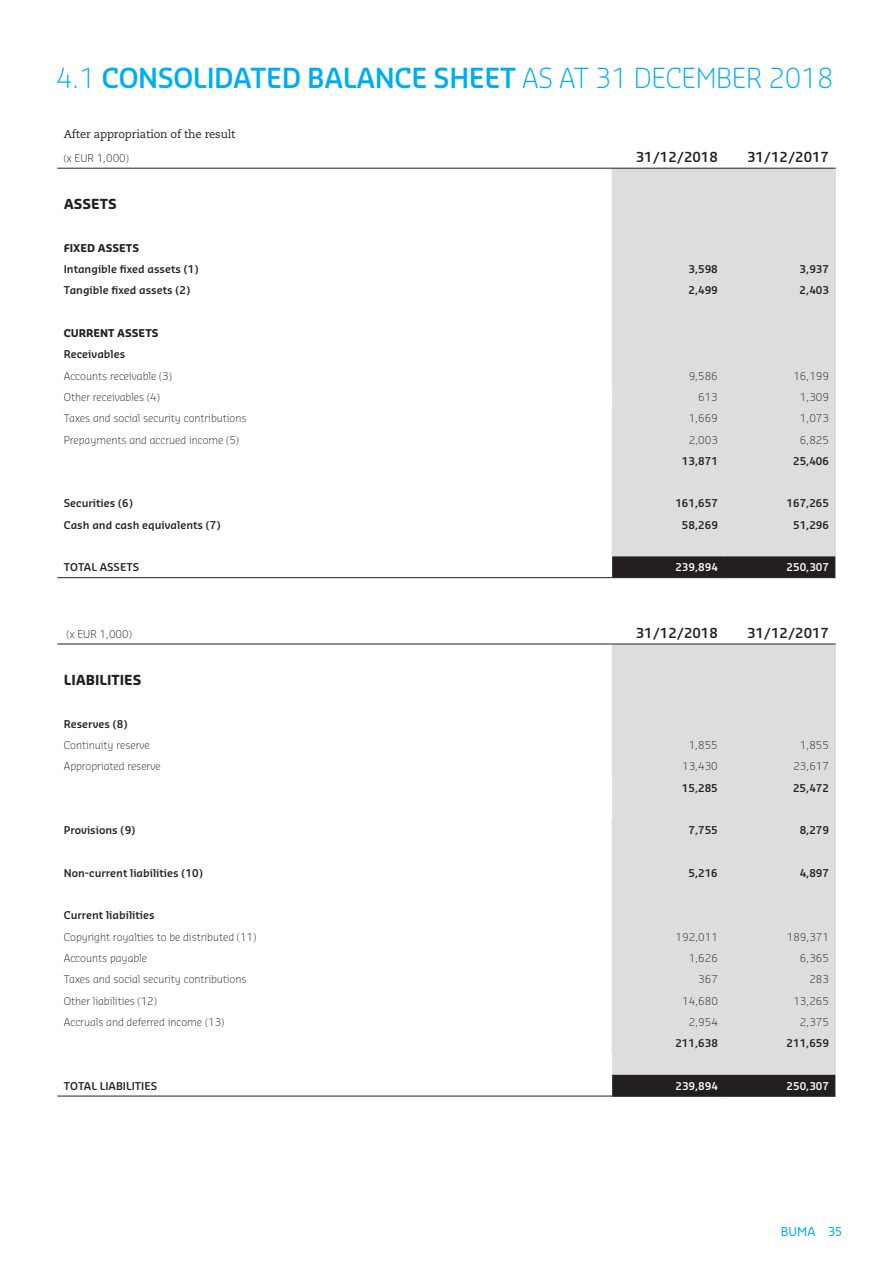
<style>
.page{position:relative;width:893px;height:1263px;background:#fff}
.page>*{position:absolute;margin:0;border:0;box-sizing:border-box;transform-origin:0 0}
.t1{font:600 27px "Sansa Pro";letter-spacing:-.015em;color:#00aeef}
.t2{font:600 13.5px "Sansa Pro";color:#231f20}
.t3{font:700 13.5px "Sansa Pro";color:#231f20}
.t4{font:12px "Sansa Pro";color:#00aeef}
.t5{font:11.25px "Caecilia LT Std";letter-spacing:-.01em;color:#231f20}
.t6{font:300 10.5px "Sansa Pro";color:#231f20}
.t7{font:600 10.5px "Sansa Pro";color:#231f20}
.t8{font:600 10.5px "Sansa Pro";color:#fff}
.t9{font:700 10.5px "Sansa Pro";color:#231f20}
.s1{font-weight:300}
</style>
<div class="page">
<div style="left:612px;top:169px;width:224px;height:409px;background:#dcdddf"></div>
<div style="left:612px;top:645px;width:224px;height:451px;background:#dcdddf"></div>
<hr style="left:57px;top:168px;width:555px;height:1px;background:#231f20">
<hr style="left:612px;top:168px;width:112px;height:1px;background:#231f20">
<hr style="left:724px;top:168px;width:112px;height:1px;background:#231f20">
<hr style="left:57px;top:577px;width:555px;height:1px;background:#231f20">
<hr style="left:612px;top:577px;width:112px;height:1px;background:#231f20">
<hr style="left:724px;top:577px;width:111px;height:1px;background:#231f20">
<hr style="left:57px;top:644px;width:555px;height:1px;background:#231f20">
<hr style="left:612px;top:644px;width:112px;height:1px;background:#231f20">
<hr style="left:724px;top:644px;width:112px;height:1px;background:#231f20">
<hr style="left:57px;top:1096px;width:555px;height:1px;background:#231f20">
<hr style="left:612px;top:1095px;width:112px;height:2px;background:#231f20">
<hr style="left:724px;top:1095px;width:111px;height:2px;background:#231f20">
<h1 class="t1" style="left:56px;top:60px;width:779px"><span class="s1">4.1</span> CONSOLIDATED BALANCE SHEET <span class="s1">AS AT 31 DECEMBER 2018</span></h1>
<p class="t5" style="left:64px;top:128px;width:173px">After appropriation of the result</p>
<p class="t6" style="left:64px;top:151px;width:67px">(x EUR 1,000)</p>
<p class="t2" style="left:636px;top:148px;width:83px">31/12/2018</p>
<p class="t2" style="left:747px;top:148px;width:83px">31/12/2017</p>
<p class="t3" style="left:64px;top:195px;width:54px">ASSETS</p>
<p class="t9" style="left:64px;top:241px;width:77px">FIXED ASSETS</p>
<p class="t7" style="left:64px;top:262px;width:136px">Intangible fixed assets (1)</p>
<p class="t7" style="left:688px;top:262px;width:31px">3,598</p>
<p class="t7" style="left:800px;top:262px;width:31px">3,937</p>
<p class="t7" style="left:64px;top:284px;width:128px">Tangible fixed assets (2)</p>
<p class="t7" style="left:688px;top:284px;width:31px">2,499</p>
<p class="t7" style="left:800px;top:284px;width:31px">2,403</p>
<p class="t9" style="left:64px;top:326px;width:96px">CURRENT ASSETS</p>
<p class="t7" style="left:64px;top:347px;width:63px">Receivables</p>
<p class="t6" style="left:64px;top:369px;width:110px">Accounts receivable (3)</p>
<p class="t6" style="left:689px;top:369px;width:31px">9,586</p>
<p class="t6" style="left:793px;top:369px;width:37px">16,199</p>
<p class="t6" style="left:64px;top:390px;width:98px">Other receivables (4)</p>
<p class="t6" style="left:698px;top:390px;width:21px">613</p>
<p class="t6" style="left:800px;top:390px;width:31px">1,309</p>
<p class="t6" style="left:64px;top:411px;width:184px">Taxes and social security contributions</p>
<p class="t6" style="left:689px;top:411px;width:31px">1,669</p>
<p class="t6" style="left:800px;top:411px;width:31px">1,073</p>
<p class="t6" style="left:64px;top:433px;width:177px">Prepayments and accrued income (5)</p>
<p class="t6" style="left:689px;top:433px;width:31px">2,003</p>
<p class="t6" style="left:800px;top:433px;width:31px">6,825</p>
<p class="t7" style="left:682px;top:454px;width:37px">13,871</p>
<p class="t7" style="left:793px;top:454px;width:37px">25,406</p>
<p class="t7" style="left:64px;top:497px;width:70px">Securities (6)</p>
<p class="t7" style="left:675px;top:497px;width:44px">161,657</p>
<p class="t7" style="left:787px;top:497px;width:44px">167,265</p>
<p class="t7" style="left:64px;top:518px;width:158px">Cash and cash equivalents (7)</p>
<p class="t7" style="left:682px;top:518px;width:37px">58,269</p>
<p class="t7" style="left:793px;top:518px;width:37px">51,296</p>
<p class="t7" style="left:64px;top:560px;width:77px">TOTAL ASSETS</p>
<p class="t8" style="left:675px;top:560px;width:44px">239,894</p>
<p class="t8" style="left:787px;top:560px;width:44px">250,307</p>
<p class="t6" style="left:67px;top:627px;width:67px">(x EUR 1,000)</p>
<p class="t2" style="left:636px;top:624px;width:83px">31/12/2018</p>
<p class="t2" style="left:747px;top:624px;width:83px">31/12/2017</p>
<p class="t3" style="left:64px;top:671px;width:79px">LIABILITIES</p>
<p class="t7" style="left:64px;top:717px;width:65px">Reserves (8)</p>
<p class="t6" style="left:64px;top:738px;width:88px">Continuity reserve</p>
<p class="t6" style="left:689px;top:738px;width:31px">1,855</p>
<p class="t6" style="left:800px;top:738px;width:31px">1,855</p>
<p class="t6" style="left:64px;top:759px;width:98px">Appropriated reserve</p>
<p class="t6" style="left:682px;top:759px;width:37px">13,430</p>
<p class="t6" style="left:793px;top:759px;width:37px">23,617</p>
<p class="t7" style="left:682px;top:781px;width:37px">15,285</p>
<p class="t7" style="left:793px;top:781px;width:37px">25,472</p>
<p class="t7" style="left:64px;top:823px;width:73px">Provisions (9)</p>
<p class="t7" style="left:688px;top:823px;width:31px">7,755</p>
<p class="t7" style="left:800px;top:823px;width:31px">8,279</p>
<p class="t7" style="left:64px;top:866px;width:140px">Non-current liabilities (10)</p>
<p class="t7" style="left:688px;top:866px;width:31px">5,216</p>
<p class="t7" style="left:800px;top:866px;width:31px">4,897</p>
<p class="t7" style="left:64px;top:908px;width:92px">Current liabilities</p>
<p class="t6" style="left:64px;top:930px;width:194px">Copyright royalties to be distributed (11)</p>
<p class="t6" style="left:676px;top:930px;width:44px">192,011</p>
<p class="t6" style="left:787px;top:930px;width:44px">189,371</p>
<p class="t6" style="left:64px;top:951px;width:85px">Accounts payable</p>
<p class="t6" style="left:689px;top:951px;width:31px">1,626</p>
<p class="t6" style="left:800px;top:951px;width:31px">6,365</p>
<p class="t6" style="left:64px;top:972px;width:184px">Taxes and social security contributions</p>
<p class="t6" style="left:698px;top:972px;width:21px">367</p>
<p class="t6" style="left:809px;top:972px;width:21px">283</p>
<p class="t6" style="left:64px;top:994px;width:95px">Other liabilities (12)</p>
<p class="t6" style="left:682px;top:994px;width:37px">14,680</p>
<p class="t6" style="left:793px;top:994px;width:37px">13,265</p>
<p class="t6" style="left:64px;top:1015px;width:162px">Accruals and deferred income (13)</p>
<p class="t6" style="left:689px;top:1015px;width:31px">2,954</p>
<p class="t6" style="left:800px;top:1015px;width:31px">2,375</p>
<p class="t7" style="left:675px;top:1036px;width:44px">211,638</p>
<p class="t7" style="left:787px;top:1036px;width:44px">211,659</p>
<p class="t7" style="left:64px;top:1079px;width:95px">TOTAL LIABILITIES</p>
<p class="t8" style="left:675px;top:1079px;width:44px">239,894</p>
<p class="t8" style="left:787px;top:1079px;width:44px">250,307</p>
<p class="t4" style="left:781px;top:1224px;width:63px">BUMA 35</p>
</div>
